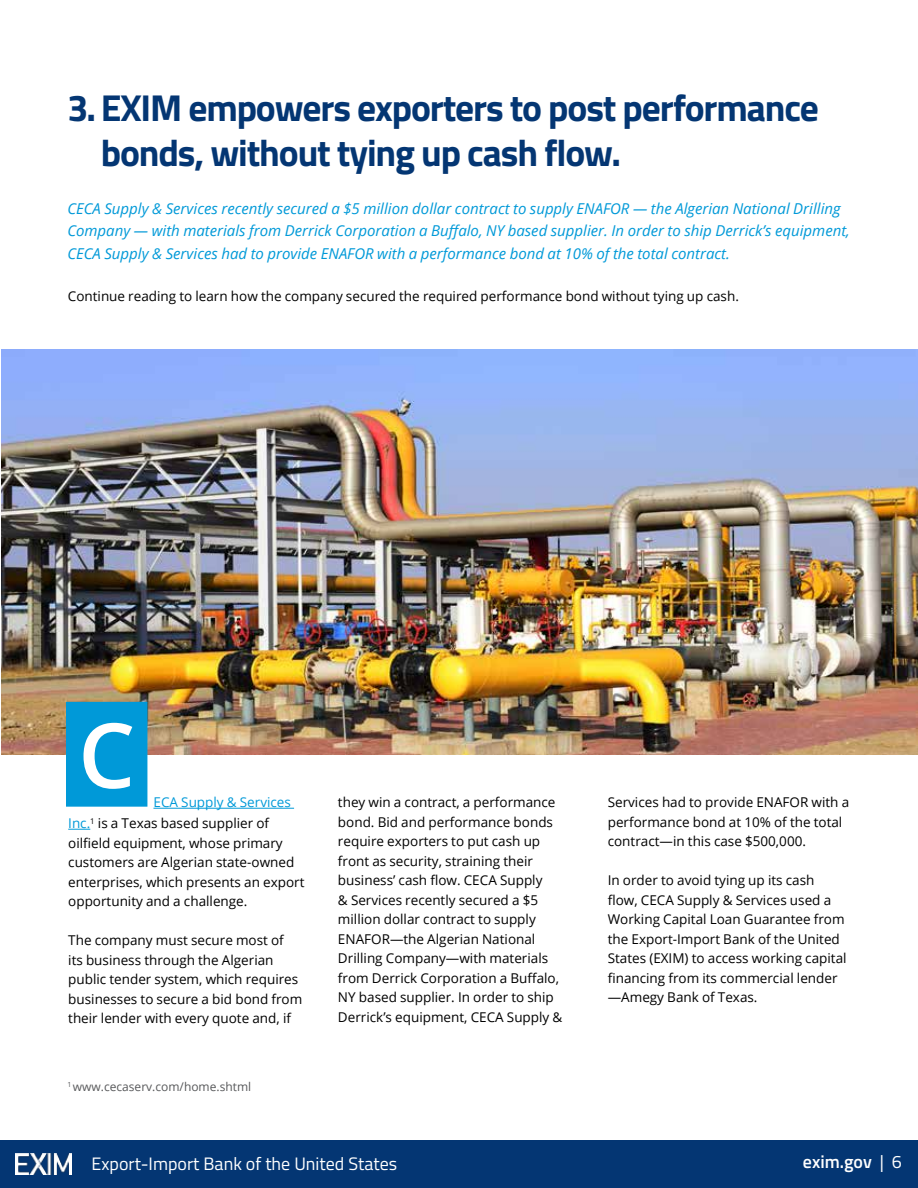
<style>
.page{position:relative;width:918px;height:1188px;background:#fff}
.page>*{position:absolute;margin:0;border:0;box-sizing:border-box;transform-origin:0 0}
.t1{font:600 90px "Open Sans";color:#fff}
.t2{font:700 37.5px/45px "Titillium Web";letter-spacing:-.03em;color:#043673}
.t3{font:18px "Titillium Web";color:#fff}
.t4{font:600 18px "Titillium Web";color:#fff}
.t5{font:italic 15px/22.5px "Open Sans";color:#0099d8}
.t6{font:13.5px/19.5px "Open Sans";color:#000}
.t7{font:12px "Open Sans";color:#58595b}
.s1{color:#0099d8}
.s2{font-weight:400}
</style>
<div class="page">
<div style="left:0;top:1140px;width:918px;height:48px;background:#043673"></div>
<img style="left:15px;top:1154px;width:57px;height:21px">
<img style="left:1px;top:350px;width:917px;height:404px">
<hr style="left:153px;top:808px;width:141px;height:1px;background:#0099d8">
<svg style="left:68px;top:829px;width:22px;height:1px"></svg>
<div style="left:66px;top:702px;width:81px;height:105px;background:#0099d8"></div>
<h2 class="t2" style="left:101px;top:84px;width:720px;text-indent:-33px">3. EXIM empowers exporters to post performance bonds, without tying up cash flow.</h2>
<p class="t5" style="left:67px;top:197px;width:784px">CECA Supply &amp; Services recently secured a $5 million dollar contract to supply ENAFOR — the Algerian National Drilling<br>Company — with materials from Derrick Corporation a Buffalo, NY based supplier. In order to ship Derrick’s equipment,<br>CECA Supply &amp; Services had to provide ENAFOR with a performance bond at 10% of the total contract.</p>
<p class="t6" style="left:68px;top:286px;width:673px">Continue reading to learn how the company secured the required performance bond without tying up cash.</p>
<h1 class="t1" style="left:78px;top:694px;width:59px">C</h1>
<p class="t6" style="left:68px;top:791px;width:224px;line-height:21px;text-indent:85px"><span class="s1">ECA Supply &amp; Services<br>Inc.</span><sup>1</sup> is a Texas based supplier of</p>
<p class="t6" style="left:68px;top:833px;width:238px">oilfield equipment, whose primary customers are Algerian state-owned enterprises, which presents an export opportunity and a challenge.</p>
<p class="t6" style="left:68px;top:930px;width:236px">The company must secure most of<br>its business through the Algerian public tender system, which requires businesses to secure a bid bond from their lender with every quote and, if</p>
<p class="t7" style="left:68px;top:1078px;width:185px"><sup>1</sup> www.cecaserv.com/home.shtml</p>
<p class="t6" style="left:338px;top:792px;width:226px">they win a contract, a performance bond. Bid and performance bonds require exporters to put cash up front as security, straining their business’ cash flow. CECA Supply<br>&amp; Services recently secured a $5 million dollar contract to supply ENAFOR—the Algerian National Drilling Company—with materials from Derrick Corporation a Buffalo, NY based supplier. In order to ship Derrick’s equipment, CECA Supply &amp;</p>
<p class="t6" style="left:608px;top:792px;width:243px">Services had to provide ENAFOR with a performance bond at 10% of the total contract—in this case $500,000.</p>
<p class="t6" style="left:608px;top:870px;width:240px">In order to avoid tying up its cash flow, CECA Supply &amp; Services used a Working Capital Loan Guarantee from the Export-Import Bank of the United States (EXIM) to access working capital financing from its commercial lender —Amegy Bank of Texas.</p>
<h3 class="t3" style="left:92px;top:1150px;width:307px">Export-Import Bank of the United States</h3>
<h3 class="t4" style="left:803px;top:1149px;width:100px">exim.gov <span class="s2">| 6</span></h3>
</div>
